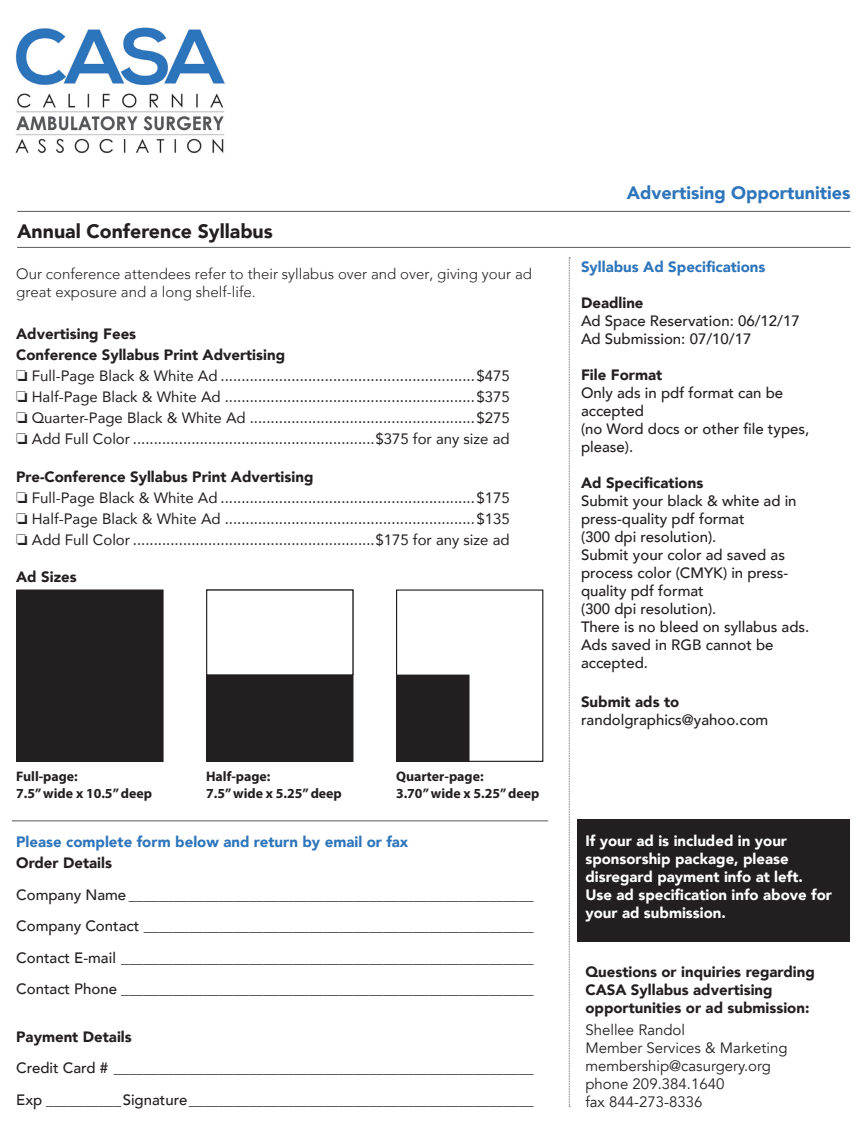
<style>
.page{position:relative;width:864px;height:1134px;background:#fff}
.page>*{position:absolute;margin:0;border:0;box-sizing:border-box;transform-origin:0 0}
.t1{font:900 19.5px "Avenir";color:#231f20}
.t2{font:900 18px "Avenir";color:#2e75bb}
.t3{font:500 15px/18px "Avenir";color:#231f20}
.t4{font:15px "Avenir";color:#231f20}
.t5{font:900 15px/18px "Avenir";color:#231f20}
.t6{font:900 15px/18px "Avenir";color:#fff}
.t7{font:300 15px/18px "Avenir";color:#231f20}
.t8{font:15px/18px "Avenir";color:#231f20}
.t9{font:900 15px "Avenir";color:#2e75bb}
.t10{font:700 13.8px "Myriad Pro";color:#231f20}
</style>
<div class="page">
<hr style="left:17px;top:211px;width:833px;height:1px;background:#57585a">
<img style="left:15px;top:27px;width:210px;height:127px">
<hr style="left:17px;top:247px;width:833px;height:1px;background:#57585a">
<svg style="left:569px;top:257px;width:1px;height:850px"></svg>
<hr style="left:12px;top:820px;width:536px;height:1px;background:#57585a">
<div style="left:17px;top:590px;width:146px;height:171px;background:#231f20"></div>
<div style="left:16px;top:590px;width:148px;height:172px;border:1px solid #231f20"></div>
<div style="left:207px;top:590px;width:146px;height:171px;background:#231f20"></div>
<div style="left:206px;top:590px;width:147px;height:172px;border:1px solid #231f20"></div>
<div style="left:207px;top:590px;width:146px;height:85px;background:#fff"></div>
<div style="left:396px;top:590px;width:147px;height:172px;border:1px solid #231f20"></div>
<div style="left:397px;top:675px;width:72px;height:86px;background:#231f20"></div>
<div style="left:396px;top:675px;width:74px;height:87px;border:1px solid #231f20"></div>
<div style="left:577px;top:820px;width:273px;height:122px;background:#231f20"></div>
<p class="t1" style="left:17px;top:214px;width:257px">Annual Conference Syllabus</p>
<p class="t7" style="left:16px;top:265px;width:517px">Our conference attendees refer to their syllabus over and over, giving your ad great exposure and a long shelf-life.</p>
<p class="t5" style="left:16px;top:325px;width:122px">Advertising Fees</p>
<p class="t5" style="left:16px;top:346px;width:270px">Conference Syllabus Print Advertising</p>
<p class="t4" style="left:16px;top:364px;width:495px">□ Full-Page Black &amp; White Ad .............................................................$475</p>
<p class="t4" style="left:16px;top:385px;width:495px">□ Half-Page Black &amp; White Ad ............................................................$375</p>
<p class="t4" style="left:16px;top:406px;width:495px">□ Quarter-Page Black &amp; White Ad ......................................................$275</p>
<p class="t4" style="left:16px;top:427px;width:495px">□ Add Full Color ..........................................................$375 for any size ad</p>
<p class="t5" style="left:16px;top:467px;width:299px">Pre-Conference Syllabus Print Advertising</p>
<p class="t4" style="left:16px;top:485px;width:495px">□ Full-Page Black &amp; White Ad .............................................................$175</p>
<p class="t4" style="left:16px;top:506px;width:495px">□ Half-Page Black &amp; White Ad ............................................................$135</p>
<p class="t4" style="left:16px;top:527px;width:495px">□ Add Full Color ..........................................................$175 for any size ad</p>
<p class="t5" style="left:16px;top:568px;width:62px">Ad Sizes</p>
<p class="t10" style="left:16px;top:768px;width:63px">Full-page:</p>
<p class="t10" style="left:16px;top:784px;width:137px">7.5” wide x 10.5” deep</p>
<p class="t10" style="left:206px;top:768px;width:66px">Half-page:</p>
<p class="t10" style="left:206px;top:784px;width:137px">7.5” wide x 5.25” deep</p>
<p class="t10" style="left:396px;top:768px;width:89px">Quarter-page:</p>
<p class="t10" style="left:396px;top:784px;width:145px">3.70” wide x 5.25” deep</p>
<p class="t9" style="left:16px;top:829px;width:394px">Please complete form below and return by email or fax</p>
<p class="t5" style="left:16px;top:854px;width:97px">Order Details</p>
<p class="t3" style="left:16px;top:878px;width:519px;line-height:31.5px;text-align:justify">Company Name ______________________________________________________ Company Contact ____________________________________________________ Contact E-mail _______________________________________________________</p>
<p class="t3" style="left:16px;top:979px;width:519px">Contact Phone _______________________________________________________</p>
<p class="t5" style="left:16px;top:1027px;width:117px">Payment Details</p>
<p class="t3" style="left:16px;top:1058px;width:519px">Credit Card # ________________________________________________________</p>
<p class="t3" style="left:16px;top:1090px;width:519px">Exp __________Signature______________________________________________</p>
<p class="t2" style="left:627px;top:177px;width:225px">Advertising Opportunities</p>
<p class="t9" style="left:581px;top:253px;width:186px">Syllabus Ad Specifications</p>
<p class="t5" style="left:581px;top:293px;width:64px">Deadline</p>
<p class="t3" style="left:581px;top:310px;width:220px">Ad Space Reservation: 06/12/17</p>
<p class="t3" style="left:581px;top:328px;width:172px">Ad Submission: 07/10/17</p>
<p class="t5" style="left:581px;top:365px;width:83px">File Format</p>
<p class="t3" style="left:581px;top:382px;width:204px">Only ads in pdf format can be accepted</p>
<p class="t3" style="left:581px;top:418px;width:230px">(no Word docs or other file types, please).</p>
<p class="t5" style="left:581px;top:473px;width:124px">Ad Specifications</p>
<p class="t3" style="left:581px;top:490px;width:217px">Submit your black &amp; white ad in press-quality pdf format</p>
<p class="t3" style="left:581px;top:526px;width:137px">(300 dpi resolution).</p>
<p class="t3" style="left:581px;top:544px;width:209px">Submit your color ad saved as process color (CMYK) in press&shy;quality pdf format</p>
<p class="t3" style="left:581px;top:598px;width:137px">(300 dpi resolution).</p>
<p class="t3" style="left:581px;top:616px;width:230px">There is no bleed on syllabus ads.</p>
<p class="t3" style="left:581px;top:634px;width:194px">Ads saved in RGB cannot be accepted.</p>
<p class="t5" style="left:581px;top:692px;width:100px">Submit ads to</p>
<p class="t3" style="left:581px;top:709px;width:189px">randolgraphics@yahoo.com</p>
<p class="t6" style="left:585px;top:832px;width:219px">If your ad is included in your sponsorship package, please disregard payment info at left.</p>
<p class="t6" style="left:585px;top:886px;width:248px">Use ad specification info above for your ad submission.</p>
<p class="t5" style="left:585px;top:962px;width:231px">Questions or inquiries regarding<br>CASA Syllabus advertising opportunities or ad submission:</p>
<p class="t8" style="left:585px;top:1021px;width:101px">Shellee Randol</p>
<p class="t8" style="left:585px;top:1039px;width:204px">Member Services &amp; Marketing membership@casurgery.org</p>
<p class="t8" style="left:585px;top:1075px;width:140px">phone 209.384.1640 fax 844-273-8336</p>
</div>
